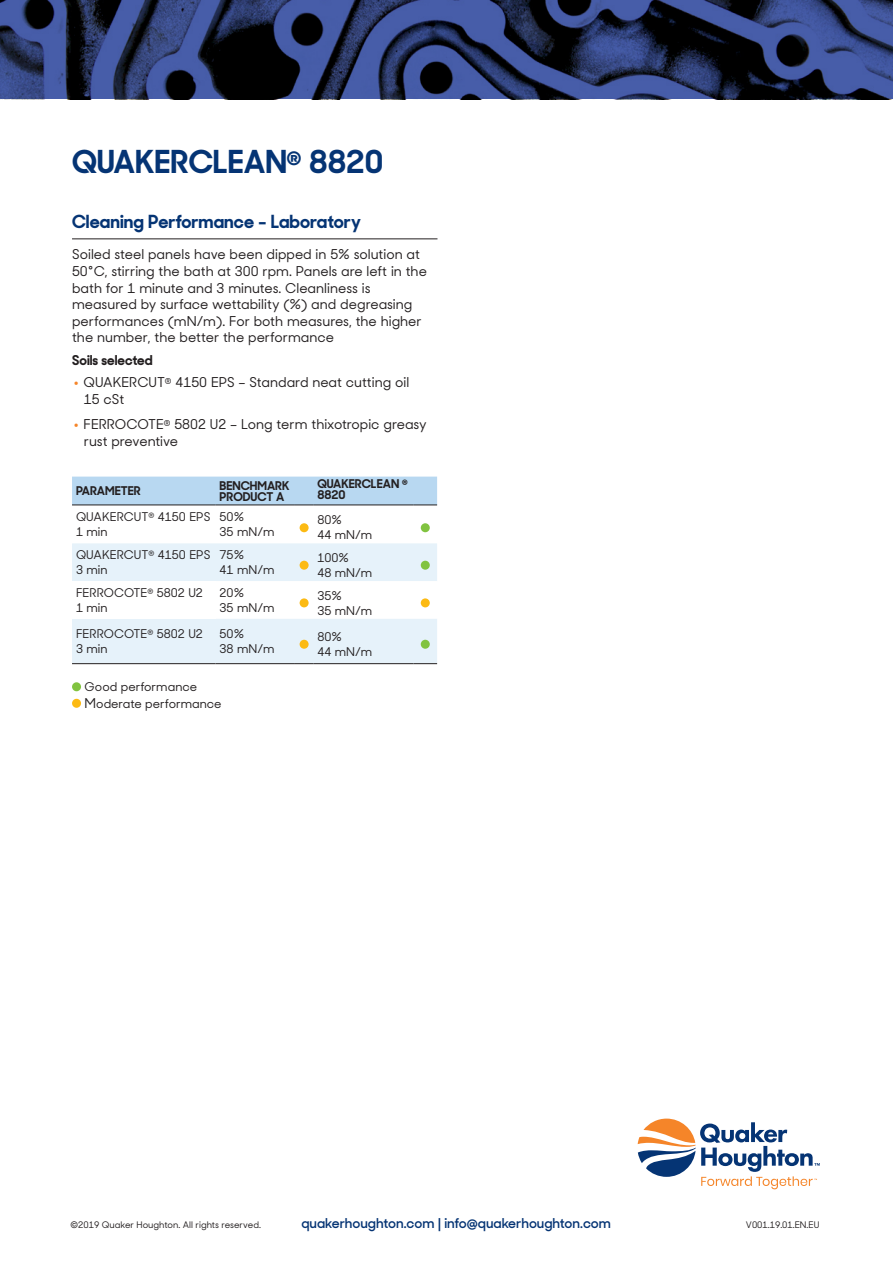
<style>
.page{position:relative;width:893px;height:1263px;background:#fff}
.page>*{position:absolute;margin:0;border:0;box-sizing:border-box;transform-origin:0 0}
.t1{font:700 31.5px "Sharp Sans Display No 2";color:#053474}
.t2{font:700 18px "Sharp Sans Display No 2";color:#053474}
.t3{font:500 13.5px/16.5px "Sharp Sans Display No 2";color:#231f20}
.t4{font:600 13.5px "Sharp Sans Display No 2";color:#053474}
.t5{font:700 13.5px "Sharp Sans Display No 2";color:#231f20}
.t6{font:500 12px/16.5px "Sharp Sans Display No 2";color:#231f20}
.t7{font:700 12px/11.2px "Sharp Sans Display No 2";color:#231f20}
.t8{font:500 9px "Sharp Sans Display No 2";color:#231f20}
.s1{font-weight:400;font-size:27px;color:#f58529}
.s2{font-size:13.5px}
</style>
<div class="page">
<svg style="left:0;top:0;width:893px;height:99px;background:#283560"></svg>
<svg style="left:638px;top:1118px;width:182px;height:71px"></svg>
<hr style="left:72px;top:238px;width:365px;height:1px;background:#231f20">
<svg style="left:72px;top:543px;width:365px;height:121px"></svg>
<div style="left:72px;top:477px;width:365px;height:29px;background:#b8d8f1"></div>
<div style="left:300px;top:523px;width:9px;height:9px;background:#fcba13;border-radius:50%"></div>
<div style="left:421px;top:523px;width:9px;height:9px;background:#81c340;border-radius:50%"></div>
<div style="left:300px;top:561px;width:9px;height:9px;background:#fcba13;border-radius:50%"></div>
<div style="left:421px;top:561px;width:9px;height:9px;background:#81c340;border-radius:50%"></div>
<div style="left:300px;top:598px;width:9px;height:9px;background:#fcba13;border-radius:50%"></div>
<div style="left:421px;top:598px;width:9px;height:9px;background:#fcba13;border-radius:50%"></div>
<div style="left:300px;top:640px;width:9px;height:9px;background:#fcba13;border-radius:50%"></div>
<div style="left:421px;top:640px;width:9px;height:9px;background:#81c340;border-radius:50%"></div>
<div style="left:72px;top:682px;width:9px;height:9px;background:#81c340;border-radius:50%"></div>
<div style="left:72px;top:699px;width:9px;height:9px;background:#fcba13;border-radius:50%"></div>
<h2 class="t1" style="left:72px;top:135px;width:313px">QUAKERCLEAN<sup>®</sup> 8820</h2>
<h4 class="t2" style="left:72px;top:206px;width:290px">Cleaning Performance - Laboratory</h4>
<h5 class="t3" style="left:72px;top:245px;width:356px">Soiled steel panels have been dipped in 5% solution at 50°C, stirring the bath at 300 rpm. Panels are left in the bath for 1 minute and 3 minutes. Cleanliness is measured by surface wettability (%) and degreasing performances (mN/m). For both measures, the higher the number, the better the performance</h5>
<h5 class="t5" style="left:72px;top:348px;width:82px">Soils selected</h5>
<p class="t3" style="left:84px;top:373px;width:327px;text-indent:-12px"><span class="s1">•</span> QUAKERCUT<sup>®</sup> 4150 EPS – Standard neat cutting oil<br>15 cSt</p>
<p class="t3" style="left:84px;top:415px;width:344px;text-indent:-12px"><span class="s1">•</span> FERROCOTE<sup>®</sup> 5802 U2 – Long term thixotropic greasy rust preventive</p>
<p class="t7" style="left:76px;top:484px;width:66px">PARAMETER</p>
<p class="t7" style="left:220px;top:478px;width:71px">BENCHMARK<br>PRODUCT A</p>
<p class="t7" style="left:317px;top:477px;width:92px">QUAKERCLEAN <sup>®<br></sup>8820</p>
<p class="t6" style="left:76px;top:507px;width:136px">QUAKERCUT<sup>®</sup> 4150 EPS</p>
<p class="t6" style="left:76px;top:523px;width:33px">1 min</p>
<p class="t6" style="left:220px;top:507px;width:26px">50%</p>
<p class="t6" style="left:220px;top:523px;width:56px">35 mN/m</p>
<p class="t6" style="left:317px;top:510px;width:26px">80%</p>
<p class="t6" style="left:317px;top:526px;width:56px">44 mN/m</p>
<p class="t6" style="left:76px;top:545px;width:136px">QUAKERCUT<sup>®</sup> 4150 EPS</p>
<p class="t6" style="left:76px;top:561px;width:33px">3 min</p>
<p class="t6" style="left:220px;top:545px;width:26px">75%</p>
<p class="t6" style="left:220px;top:561px;width:56px">41 mN/m</p>
<p class="t6" style="left:317px;top:548px;width:33px">100%</p>
<p class="t6" style="left:317px;top:564px;width:56px">48 mN/m</p>
<p class="t6" style="left:76px;top:583px;width:128px">FERROCOTE<sup>®</sup> 5802 U2</p>
<p class="t6" style="left:76px;top:598px;width:33px">1 min</p>
<p class="t6" style="left:220px;top:583px;width:26px">20%</p>
<p class="t6" style="left:220px;top:598px;width:56px">35 mN/m</p>
<p class="t6" style="left:317px;top:586px;width:26px">35%</p>
<p class="t6" style="left:317px;top:601px;width:56px">35 mN/m</p>
<p class="t6" style="left:76px;top:624px;width:128px">FERROCOTE<sup>®</sup> 5802 U2</p>
<p class="t6" style="left:76px;top:640px;width:33px">3 min</p>
<p class="t6" style="left:220px;top:624px;width:26px">50%</p>
<p class="t6" style="left:220px;top:640px;width:56px">38 mN/m</p>
<p class="t6" style="left:317px;top:627px;width:26px">80%</p>
<p class="t6" style="left:317px;top:643px;width:56px">44 mN/m</p>
<h5 class="t6" style="left:85px;top:677px;width:139px">Good performance<br><span class="s2">M</span>oderate performance</h5>
<p class="t8" style="left:71px;top:1217px;width:192px">©2019 Quaker Houghton. All rights reserved.</p>
<p class="t4" style="left:301px;top:1212px;width:311px">quakerhoughton.com | info@quakerhoughton.com</p>
<p class="t8" style="left:746px;top:1217px;width:75px">V001.19.01.EN.EU</p>
</div>
